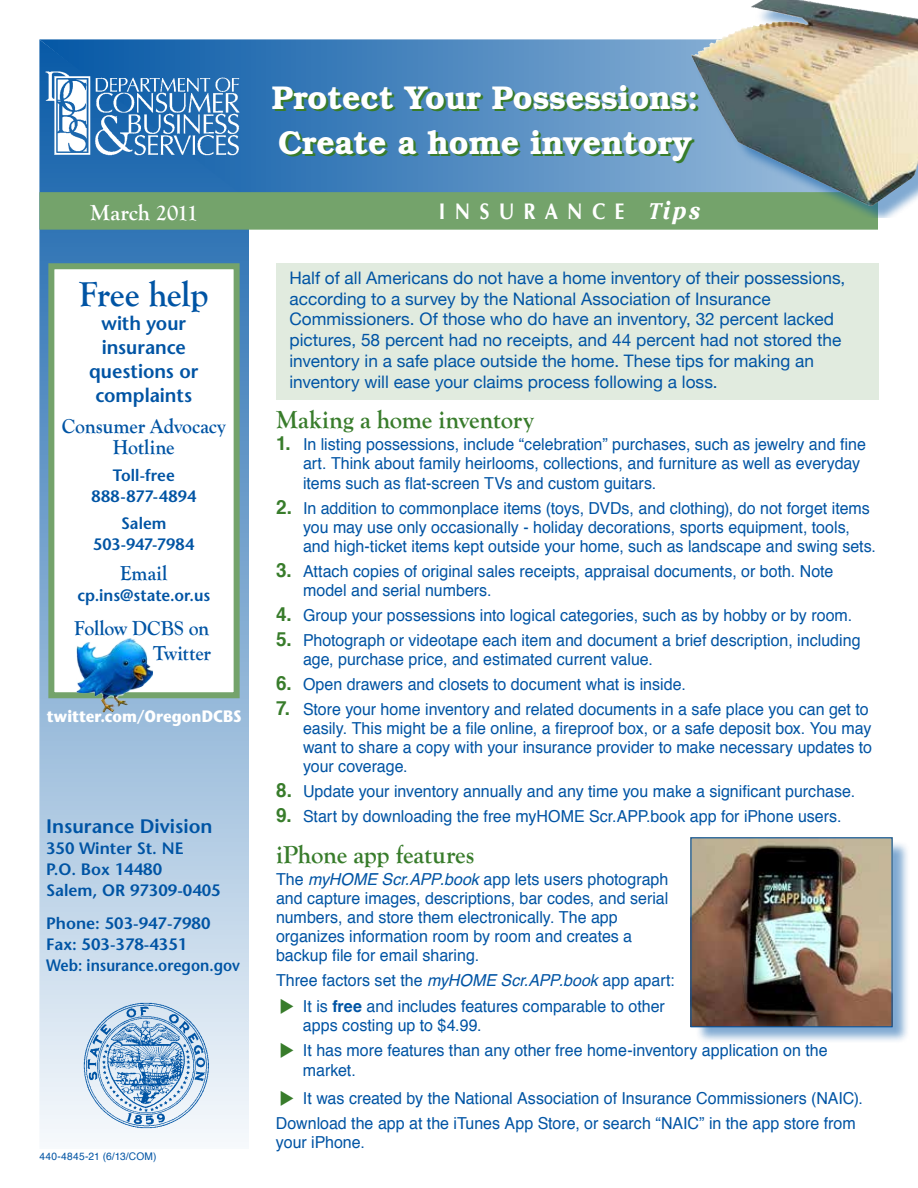
<style>
.page{position:relative;width:918px;height:1188px;background:#fff}
.page>*{position:absolute;margin:0;border:0;box-sizing:border-box;transform-origin:0 0}
.t1{font:700 36px "Goudy Old Style T";letter-spacing:-.015em;color:#0054a4}
.t2{font:600 33px/45px "Bookman";color:#fff}
.t3{font:700 25.5px "Goudy Old Style T";letter-spacing:-.01em;color:#387c2b}
.t4{font:700 22.5px "CG Omega";letter-spacing:.46em;color:#fff;scale:.89 1}
.t5{font:700 22.5px "Goudy Old Style T";letter-spacing:-.01em;color:#fff}
.t6{font:700 21px/21px "Goudy Old Style T";color:#0054a4;text-align:center;scale:.94 1}
.t7{font:700 21px "Goudy Old Style T";color:#0054a4;scale:.93 1}
.t8{font:600 19.5px/24px "Stone Sans";color:#0054a4;text-align:center}
.t9{font:17.25px/20.7px "Helvetica Neue";color:#0054a4}
.t10{font:16.5px/19px "Helvetica";color:#0054a4}
.t11{font:600 16.5px/21px "Stone Sans";color:#0054a4}
.t12{font:700 16.5px "Stone Sans";letter-spacing:.005em;color:#fff;scale:.91 1}
.t13{font:10.5px "Helvetica";letter-spacing:.025em;color:#0054a4}
.s1{font-family:"Cheltenham";font-style:italic}
.s2{font-family:"Cheltenham";font-style:italic;font-size:25.5px}
.s3{font-weight:700;font-size:19.5px;color:#387c2b}
.s4{font-style:italic}
.s5{font-weight:700}
</style>
<div class="page">
<svg style="left:249px;top:39px;width:446px;height:153px;background:#538cc1"></svg>
<svg style="left:39px;top:39px;width:210px;height:1099px;background:#95b8d9"></svg>
<div style="left:39px;top:192px;width:840px;height:38px;background:#74a36b"></div>
<img style="left:73px;top:997px;width:143px;height:137px">
<img style="left:46px;top:71px;width:194px;height:85px">
<div style="left:48px;top:263px;width:192px;height:435px;background:#fff;border:6px solid #74a36b"></div>
<img style="left:76px;top:638px;width:77px;height:74px">
<div style="left:695px;top:840px;width:216px;height:204px;background:#0054a4;opacity:.5"></div>
<div style="left:276px;top:263px;width:603px;height:137px;background:#e1ebdf"></div>
<img style="left:692px;top:839px;width:199px;height:186px">
<div style="left:690px;top:837px;width:203px;height:190px;border:1px solid #0054a4"></div>
<div style="left:878px;top:0;width:40px;height:240px;background:#fff"></div>
<div style="left:695px;top:0;width:223px;height:218px;background:#0054a4;opacity:.5"></div>
<img style="left:751px;top:0;width:57px;height:25px">
<h3 class="t5" style="left:90px;top:200px;width:109px">March 2011</h3>
<h1 class="t1" style="left:79px;top:274px;width:131px">Free help</h1>
<p class="t8" style="left:89px;top:311px;width:111px">with your insurance questions or complaints</p>
<p class="t6" style="left:62px;top:416px;width:176px">Consumer Advocacy<br>Hotline</p>
<p class="t11" style="left:91px;top:465px;width:106px;text-align:center">Toll-free<br>888-877-4894</p>
<p class="t11" style="left:93px;top:513px;width:103px;text-align:center">Salem<br>503-947-7984</p>
<p class="t7" style="left:120px;top:561px;width:52px">Email</p>
<p class="t11" style="left:77px;top:584px;width:134px">cp.ins@state.or.us</p>
<p class="t6" style="left:74px;top:615px;width:147px;line-height:25.2px;text-align:right">Follow DCBS on<br>Twitter</p>
<p class="t12" style="left:47px;top:706px;width:215px">twitter.com/OregonDCBS</p>
<p class="t8" style="left:46px;top:814px;width:168px">Insurance Division</p>
<p class="t11" style="left:46px;top:837px;width:176px">350 Winter St. NE<br>P.O. Box 14480<br>Salem, OR 97309-0405</p>
<p class="t11" style="left:46px;top:912px;width:195px">Phone: 503-947-7980<br>Fax: 503-378-4351<br>Web: insurance.oregon.gov</p>
<p class="t13" style="left:39px;top:1149px;width:119px">440-4845-21 (6/13/COM)</p>
<h2 class="t2" style="left:272px;top:75px;width:428px">Protect Your Possessions:<br>Create a home inventory</h2>
<h3 class="t4" style="left:439px;top:197px;width:295px">INSURANCE <span class="s1">T</span><span class="s2">ips</span></h3>
<p class="t9" style="left:290px;top:267px;width:557px">Half of all Americans do not have a home inventory of their possessions, according to a survey by the National Association of Insurance Commissioners. Of those who do have an inventory, 32 percent lacked pictures, 58 percent had no receipts, and 44 percent had not stored the inventory in a safe place outside the home. These tips for making an inventory will ease your claims process following a loss.</p>
<h3 class="t3" style="left:276px;top:406px;width:259px">Making a home inventory</h3>
<p class="t10" style="left:303px;top:436px;width:564px;text-indent:-27px"><span class="s3">1.</span> In listing possessions, include “celebration” purchases, such as jewelry and fine art. Think about family heirlooms, collections, and furniture as well as everyday items such as flat-screen TVs and custom guitars.</p>
<p class="t10" style="left:303px;top:499px;width:575px;text-indent:-27px"><span class="s3">2.</span> In addition to commonplace items (toys, DVDs, and clothing), do not forget items you may use only occasionally - holiday decorations, sports equipment, tools, and high-ticket items kept outside your home, such as landscape and swing sets.</p>
<p class="t10" style="left:303px;top:562px;width:532px;text-indent:-27px"><span class="s3">3.</span> Attach copies of original sales receipts, appraisal documents, or both. Note model and serial numbers.</p>
<p class="t10" style="left:276px;top:606px;width:578px"><span class="s3">4.</span> Group your possessions into logical categories, such as by hobby or by room.</p>
<p class="t10" style="left:303px;top:631px;width:559px;text-indent:-27px"><span class="s3">5.</span> Photograph or videotape each item and document a brief description, including age, purchase price, and estimated current value.</p>
<p class="t10" style="left:276px;top:675px;width:411px"><span class="s3">6.</span> Open drawers and closets to document what is inside.</p>
<p class="t10" style="left:303px;top:700px;width:571px;text-indent:-27px"><span class="s3">7.</span> Store your home inventory and related documents in a safe place you can get to easily. This might be a file online, a fireproof box, or a safe deposit box. You may want to share a copy with your insurance provider to make necessary updates to your coverage.</p>
<p class="t10" style="left:276px;top:783px;width:581px"><span class="s3">8.</span> Update your inventory annually and any time you make a significant purchase.</p>
<p class="t10" style="left:276px;top:808px;width:567px"><span class="s3">9.</span> Start by downloading the free myHOME Scr.APP.book app for iPhone users.</p>
<h3 class="t3" style="left:276px;top:840px;width:200px">iPhone app features</h3>
<p class="t10" style="left:276px;top:871px;width:394px">The <span class="s4">myHOME Scr.APP.book</span> app lets users photograph and capture images, descriptions, bar codes, and serial numbers, and store them electronically. The app organizes information room by room and creates a backup file for email sharing.</p>
<p class="t10" style="left:303px;top:969px;width:373px;line-height:25.5px;text-indent:-27px">Three factors set the <span class="s4">myHOME Scr.APP.book</span> app apart:<br>It is <span class="s5">free</span> and includes features comparable to other</p>
<p class="t10" style="left:303px;top:1013px;width:526px;line-height:25.5px">apps costing up to $4.99.<br>It has more features than any other free home-inventory application on the</p>
<p class="t10" style="left:303px;top:1057px;width:561px;line-height:28px">market.<br>It was created by the National Association of Insurance Commissioners (NAIC).</p>
<p class="t10" style="left:276px;top:1115px;width:581px">Download the app at the iTunes App Store, or search “NAIC” in the app store from your iPhone.</p>
</div>
